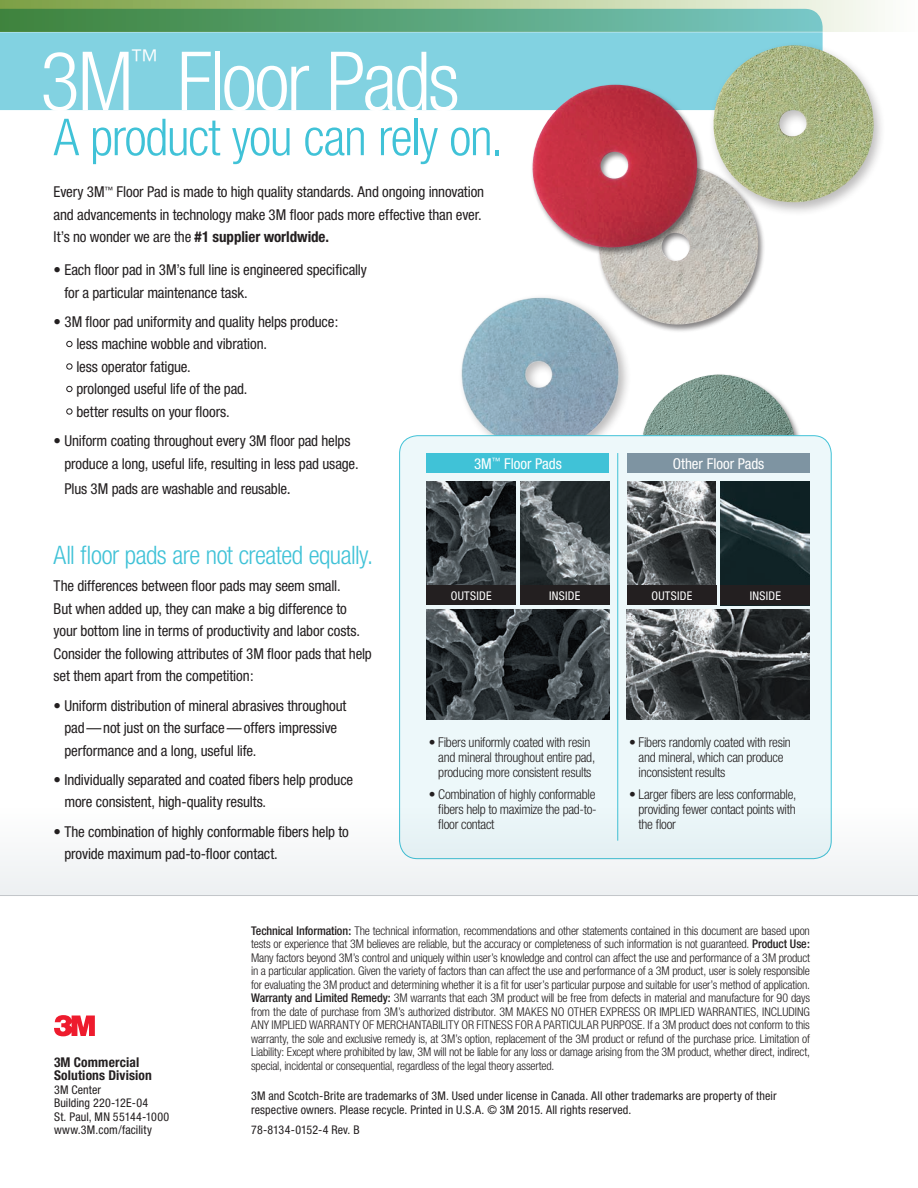
<style>
.page{position:relative;width:918px;height:1188px;background:#fff}
.page>*{position:absolute;margin:0;border:0;box-sizing:border-box;transform-origin:0 0}
.t1{font:300 condensed 81.75px "Helvetica Neue";letter-spacing:-.035em;color:#fff}
.t2{font:300 condensed 51px "Helvetica Neue";letter-spacing:-.025em;color:#40c2d7}
.t3{font:300 condensed 28.8px "Helvetica Neue";color:#fff}
.t4{font:300 condensed 25.5px "Helvetica Neue";letter-spacing:-.02em;color:#40c2d7}
.t5{font:condensed 15px/22.5px "Helvetica Neue";letter-spacing:-.01em;color:#231f20}
.t6{font:condensed 15px "Helvetica Neue";color:#fff}
.t7{font:300 condensed 13.5px/15px "Helvetica Neue";letter-spacing:-.02em;color:#231f20}
.t8{font:700 condensed 13.5px/13.5px "Helvetica Neue";letter-spacing:.01em;color:#231f20}
.t9{font:300 condensed 12px/13.5px "Helvetica Neue";letter-spacing:-.015em;color:#231f20;text-align:justify}
.t10{font:condensed 12px/13.5px "Helvetica Neue";letter-spacing:.01em;color:#231f20}
.t11{font:condensed 12px "Helvetica Neue";letter-spacing:.025em;color:#fff}
.s1{font-weight:700}
.s2{font-size:16.5px}
.s3{font-weight:500}
</style>
<div class="page">
<svg style="left:66px;top:341px;width:6px;height:6px"></svg>
<div style="left:66px;top:363px;width:6px;height:7px;border:1px solid #231f20;border-radius:50%"></div>
<svg style="left:66px;top:386px;width:6px;height:6px"></svg>
<div style="left:66px;top:408px;width:6px;height:7px;border:1px solid #231f20;border-radius:50%"></div>
<div style="left:596px;top:164px;width:170px;height:170px;background:#231f20;opacity:.55"></div>
<img style="left:651px;top:166px;width:107px;height:159px">
<div style="left:0;top:33px;width:823px;height:77px;background:#82d2e1"></div>
<div style="left:530px;top:83px;width:175px;height:174px;background:#231f20;opacity:.55"></div>
<img style="left:533px;top:85px;width:165px;height:164px">
<div style="left:708px;top:41px;width:178px;height:175px;background:#231f20;opacity:.3"></div>
<img style="left:713px;top:45px;width:161px;height:157px">
<svg style="left:0;top:0;width:885px;height:32px;background:#7cb389"></svg>
<img style="left:651px;top:375px;width:145px;height:60px">
<img style="left:461px;top:249px;width:190px;height:186px">
<div style="left:400px;top:436px;width:431px;height:423px;background:#edf8fa;border-radius:18px"></div>
<img style="left:427px;top:610px;width:182px;height:109px">
<img style="left:427px;top:481px;width:89px;height:105px">
<img style="left:627px;top:610px;width:183px;height:109px">
<img style="left:627px;top:481px;width:89px;height:105px">
<img style="left:520px;top:481px;width:89px;height:105px">
<img style="left:721px;top:481px;width:89px;height:105px">
<div style="left:427px;top:586px;width:89px;height:19px;background:#231f20"></div>
<div style="left:427px;top:453px;width:182px;height:19px;background:#40c2d7"></div>
<div style="left:627px;top:453px;width:183px;height:19px;background:#7e94a2"></div>
<div style="left:627px;top:586px;width:89px;height:19px;background:#231f20"></div>
<div style="left:520px;top:586px;width:89px;height:19px;background:#231f20"></div>
<div style="left:721px;top:586px;width:89px;height:19px;background:#231f20"></div>
<hr style="left:617px;top:453px;width:1px;height:388px;background:#40c2d7">
<div style="left:0;top:794px;width:918px;height:101px;background:linear-gradient(to bottom,#f5fcfd,#ebeff1)"></div>
<hr style="left:0;top:895px;width:918px;height:1px;background:#d1d2d4">
<svg style="left:54px;top:1015px;width:41px;height:21px"></svg>
<h1 class="t1" style="left:40px;top:34px;width:95px">3M</h1>
<h3 class="t3" style="left:131px;top:44px;width:30px">™</h3>
<h1 class="t1" style="left:177px;top:34px;width:284px">Floor Pads</h1>
<h2 class="t2" style="left:54px;top:108px;width:451px">A product you can rely on.</h2>
<p class="t5" style="left:54px;top:180px;width:432px">Every 3M<sup>™</sup> Floor Pad is made to high quality standards. And ongoing innovation and advancements in technology make 3M floor pads more effective than ever.<br>It’s no wonder we are the <span class="s1">#1 supplier worldwide.</span></p>
<p class="t5" style="left:64px;top:258px;width:304px;text-indent:-11px">• Each floor pad in 3M’s full line is engineered specifically for a particular maintenance task.</p>
<p class="t5" style="left:76px;top:310px;width:263px;text-indent:-23px">• 3M floor pad uniformity and quality helps produce: less machine wobble and vibration.<br>less operator fatigue.<br>prolonged useful life of the pad.<br>better results on your floors.</p>
<p class="t5" style="left:64px;top:429px;width:296px;text-indent:-11px">• Uniform coating throughout every 3M floor pad helps produce a long, useful life, resulting in less pad usage.</p>
<p class="t5" style="left:64px;top:477px;width:228px">Plus 3M pads are washable and reusable<span class="s2">.</span></p>
<p class="t6" style="left:474px;top:455px;width:89px">3M<sup>™</sup> Floor Pads</p>
<p class="t6" style="left:673px;top:455px;width:93px">Other Floor Pads</p>
<h3 class="t4" style="left:54px;top:541px;width:321px">All floor pads are not created equally.</h3>
<p class="t5" style="left:54px;top:575px;width:320px">The differences between floor pads may seem small.<br>But when added up, they can make a big difference to your bottom line in terms of productivity and labor costs.<br>Consider the following attributes of 3M floor pads that help set them apart from the competition:</p>
<p class="t5" style="left:64px;top:694px;width:284px;text-indent:-11px">• Uniform distribution of mineral abrasives throughout pad— not just on the surface — offers impressive performance and a long, useful life.</p>
<p class="t5" style="left:64px;top:768px;width:290px;text-indent:-11px">• Individually separated and coated fibers help produce more consistent, high-quality results.</p>
<p class="t5" style="left:64px;top:820px;width:286px;text-indent:-11px">• The combination of highly conformable fibers help to provide maximum pad-to-floor contact.</p>
<p class="t11" style="left:451px;top:589px;width:42px">OUTSIDE</p>
<p class="t11" style="left:549px;top:589px;width:33px">INSIDE</p>
<p class="t11" style="left:651px;top:589px;width:42px">OUTSIDE</p>
<p class="t11" style="left:750px;top:589px;width:33px">INSIDE</p>
<p class="t7" style="left:438px;top:735px;width:158px;text-indent:-9px">• Fibers uniformly coated with resin and mineral throughout entire pad, producing more consistent results</p>
<p class="t7" style="left:438px;top:787px;width:160px;text-align:justify;text-indent:-9px">• Combination of highly conformable fibers help to maximize the pad-to&shy;floor contact</p>
<p class="t7" style="left:639px;top:735px;width:154px;text-indent:-9px">• Fibers randomly coated with resin and mineral, which can produce inconsistent results</p>
<p class="t7" style="left:639px;top:787px;width:159px;text-align:justify;text-indent:-9px">• Larger fibers are less conformable, providing fewer contact points with the floor</p>
<p class="t8" style="left:54px;top:1055px;width:100px">3M Commercial<br>Solutions Division</p>
<p class="t10" style="left:54px;top:1082px;width:117px">3M Center<br>Building 220-12E-04<br>St. Paul, MN 55144-1000 www.3M.com/facility</p>
<p class="t9" style="left:251px;top:924px;width:560px"><span class="s3">Technical Information:</span> The technical information, recommendations and other statements contained in this document are based upon tests or experience that 3M believes are reliable, but the accuracy or completeness of such information is not guaranteed. <span class="s3">Product Use:<br></span>Many factors beyond 3M’s control and uniquely within user’s knowledge and control can affect the use and performance of a 3M product in a particular application. Given the variety of factors than can affect the use and performance of a 3M product, user is solely responsible for evaluating the 3M product and determining whether it is a fit for user’s particular purpose and suitable for user’s method of application.<br><span class="s3">Warranty and Limited Remedy:</span> 3M warrants that each 3M product will be free from defects in material and manufacture for 90 days from the date of purchase from 3M’s authorized distributor. 3M MAKES NO OTHER EXPRESS OR IMPLIED WARRANTIES, INCLUDING ANY IMPLIED WARRANTY OF MERCHANTABILITY OR FITNESS FOR A PARTICULAR PURPOSE. If a 3M product does not conform to this warranty, the sole and exclusive remedy is, at 3M’s option, replacement of the 3M product or refund of the purchase price. Limitation of Liability: Except where prohibited by law, 3M will not be liable for any loss or damage arising from the 3M product, whether direct, indirect, special, incidental or consequential, regardless of the legal theory asserted.</p>
<p class="t10" style="left:251px;top:1089px;width:527px">3M and Scotch-Brite are trademarks of 3M. Used under license in Canada. All other trademarks are property of their respective owners. Please recycle. Printed in U.S.A. © 3M 2015. All rights reserved.</p>
<p class="t10" style="left:251px;top:1123px;width:110px">78-8134-0152-4 Rev. B</p>
</div>
